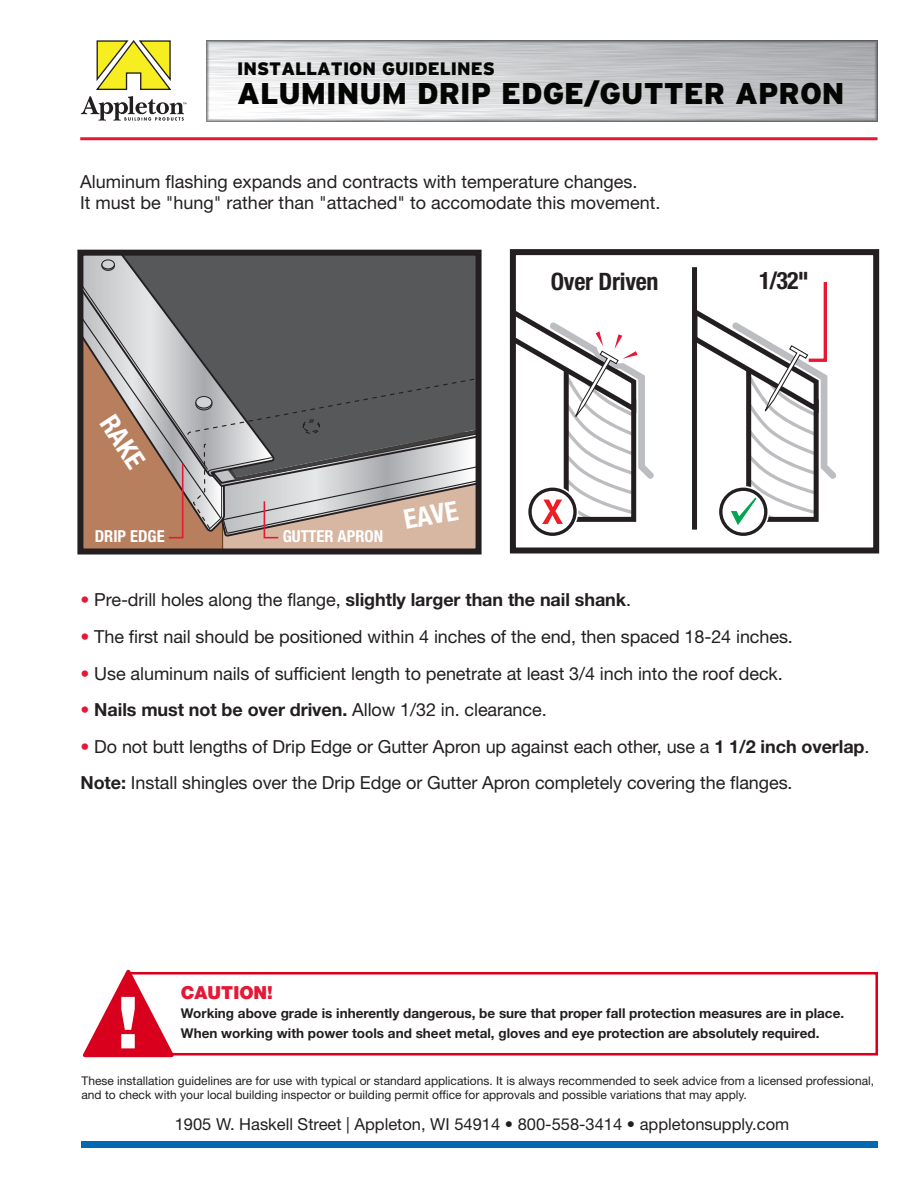
<style>
.page{position:relative;width:918px;height:1188px;background:#fff}
.page>*{position:absolute;margin:0;border:0;box-sizing:border-box;transform-origin:0 0}
.t1{font:900 30px "Interstate";color:#050604}
.t2{font:700 condensed 27px "Helvetica Neue";color:#fff}
.t3{font:700 condensed 24px "Helvetica Neue";letter-spacing:-.01em;color:#231f20}
.t4{font:18px/21.6px "Helvetica Neue";letter-spacing:-.005em;color:#231f20}
.t5{font:700 18px "Helvetica Neue";letter-spacing:-.005em;color:#231f20}
.t6{font:900 18px "Interstate";color:#050604}
.t7{font:900 18px "Helvetica Neue";color:#e51836}
.t8{font:16.5px "Helvetica Neue";color:#231f20}
.t9{font:700 condensed 16.5px "Helvetica Neue";color:#fff}
.t10{font:700 13.5px/19.5px "Helvetica Neue";color:#231f20}
.t11{font:12px/14.4px "Helvetica Neue";color:#231f20}
.s1{color:#e51836}
.s2{font-weight:700}
.s3{font-weight:400;color:#e51836}
.s4{font-weight:400}
</style>
<div class="page">
<img style="left:207px;top:40px;width:670px;height:81px">
<hr style="left:80px;top:137px;width:798px;height:3px;background:#e51836">
<div style="left:81px;top:1141px;width:797px;height:6px;background:#0168b3"></div>
<div style="left:510px;top:249px;width:369px;height:305px;border:6px solid #231f20"></div>
<div style="left:692px;top:267px;width:5px;height:263px;background:#231f20"></div>
<div style="left:527px;top:486px;width:51px;height:52px;border:7px solid #fff;border-radius:50%"></div>
<svg style="left:530px;top:489px;width:45px;height:45px"></svg>
<div style="left:528px;top:488px;width:49px;height:48px;border:3px solid #231f20;border-radius:50%"></div>
<svg style="left:509px;top:305px;width:145px;height:219px"></svg>
<div style="left:717px;top:486px;width:52px;height:52px;border:7px solid #fff;border-radius:50%"></div>
<svg style="left:721px;top:489px;width:45px;height:45px"></svg>
<div style="left:719px;top:488px;width:48px;height:48px;border:3px solid #231f20;border-radius:50%"></div>
<svg style="left:697px;top:282px;width:140px;height:243px"></svg>
<div style="left:127px;top:972px;width:751px;height:84px;border:3px solid #d9001d"></div>
<svg style="left:83px;top:1004px;width:95px;height:54px"></svg>
<svg style="left:81px;top:40px;width:105px;height:81px"></svg>
<div style="left:276px;top:257px;width:199px;height:22px;background:#57585a"></div>
<svg style="left:84px;top:257px;width:192px;height:747px"></svg>
<svg style="left:101px;top:261px;width:14px;height:10px"></svg>
<div style="left:102px;top:260px;width:12px;height:9px;background:#d1d2d4;border-radius:50%"></div>
<div style="left:102px;top:260px;width:13px;height:9px;border:1px solid #231f20;border-radius:50%"></div>
<svg style="left:84px;top:279px;width:391px;height:269px;background:#8f8480"></svg>
<div style="left:77px;top:250px;width:405px;height:305px;border:6px solid #231f20"></div>
<p class="t6" style="left:237px;top:59px;width:259px">INSTALLATION GUIDELINES</p>
<h1 class="t1" style="left:237px;top:76px;width:609px">ALUMINUM DRIP EDGE/GUTTER APRON</h1>
<p class="t4" style="left:80px;top:170px;width:582px">Aluminum flashing expands and contracts with temperature changes.<br>It must be "hung" rather than "attached" to accomodate this movement.</p>
<h2 class="t2" style="left:121px;top:408px;width:59px;rotate:57deg">RAKE</h2>
<p class="t9" style="left:95px;top:526px;width:71px">DRIP EDGE</p>
<p class="t9" style="left:283px;top:526px;width:102px">GUTTER APRON</p>
<h2 class="t2" style="left:401px;top:504px;width:56px;rotate:-11deg">EAVE</h2>
<h3 class="t3" style="left:551px;top:267px;width:109px">Over Driven</h3>
<h3 class="t3" style="left:759px;top:266px;width:51px">1/32"</h3>
<p class="t4" style="left:81px;top:589px;width:552px"><span class="s1">•</span> Pre-drill holes along the flange, <span class="s2">slightly larger than the nail shank</span>.</p>
<p class="t4" style="left:81px;top:626px;width:714px"><span class="s1">•</span> The first nail should be positioned within 4 inches of the end, then spaced 18-24 inches.</p>
<p class="t4" style="left:81px;top:662px;width:704px"><span class="s1">•</span> Use aluminum nails of sufficient length to penetrate at least 3/4 inch into the roof deck.</p>
<p class="t5" style="left:81px;top:699px;width:468px"><span class="s3">•</span> Nails must not be over driven. <span class="s4">Allow 1/32 in. clearance.</span></p>
<p class="t4" style="left:81px;top:728px;width:791px;line-height:36.6px"><span class="s1">•</span> Do not butt lengths of Drip Edge or Gutter Apron up against each other, use a <span class="s2">1 1/2 inch overlap</span>.<br><span class="s2">Note:</span> Install shingles over the Drip Edge or Gutter Apron completely covering the flanges.</p>
<p class="t7" style="left:181px;top:982px;width:93px">CAUTION!</p>
<p class="t10" style="left:181px;top:1003px;width:665px">Working above grade is inherently dangerous, be sure that proper fall protection measures are in place.<br>When working with power tools and sheet metal, gloves and eye protection are absolutely required.</p>
<p class="t11" style="left:82px;top:1073px;width:794px">These installation guidelines are for use with typical or standard applications. It is always recommended to seek advice from a licensed professional, and to check with your local building inspector or building permit office for approvals and possible variations that may apply.</p>
<p class="t8" style="left:175px;top:1114px;width:616px">1905 W. Haskell Street | Appleton, WI 54914 • 800-558-3414 • appletonsupply.com</p>
</div>
